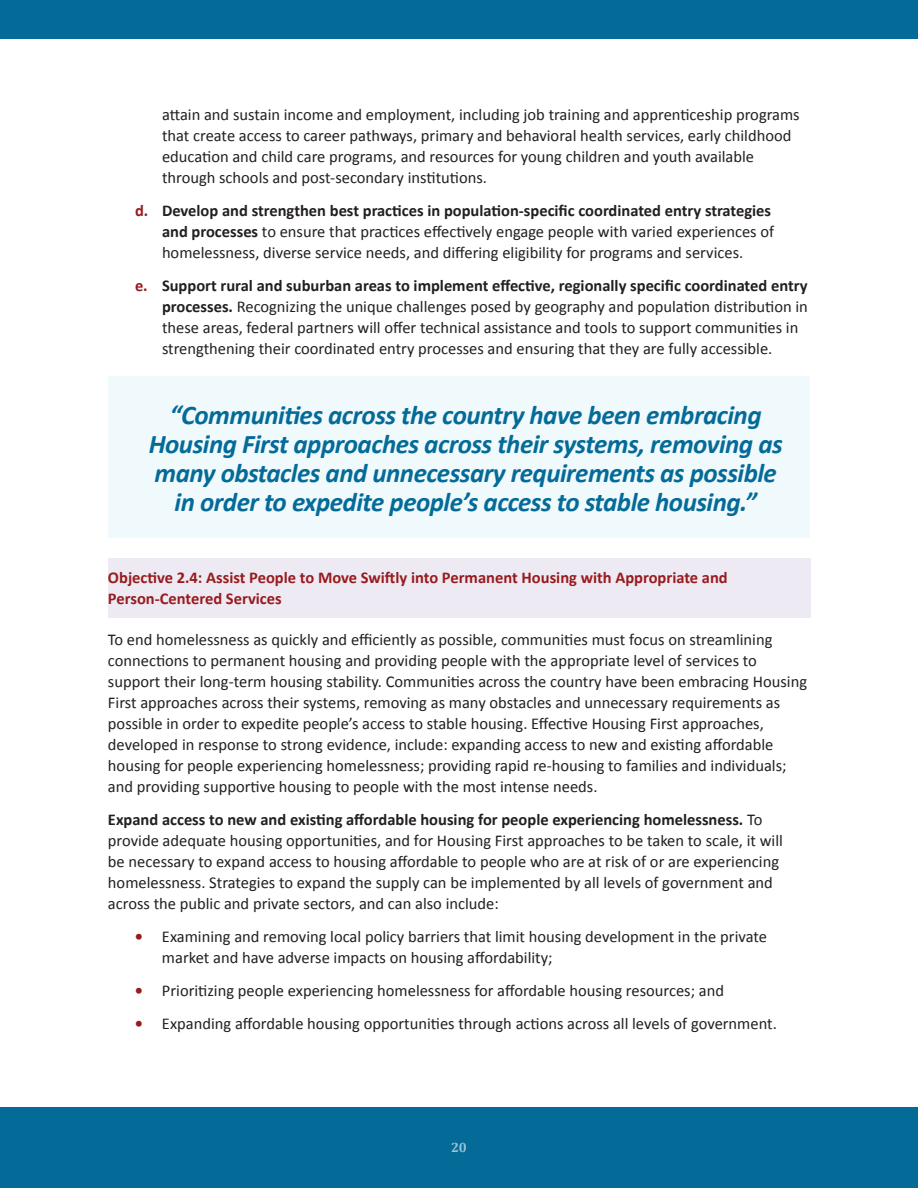
<style>
.page{position:relative;width:918px;height:1188px;background:#fff}
.page>*{position:absolute;margin:0;border:0;box-sizing:border-box;transform-origin:0 0}
.t1{font:italic 700 27px/29.1px "Calibri";letter-spacing:-.02em;color:#046b99;text-align:center}
.t2{font:16.5px/21px "Calibri";color:#231f20}
.t3{font:700 16.5px/21px "Calibri";color:#981b1e}
.t4{font:700 13.5px "Cambria";color:#9bc4d6}
.s1{font-weight:700;color:#981b1e}
.s2{font-weight:700}
</style>
<div class="page">
<div style="left:0;top:0;width:918px;height:39px;background:#046b99"></div>
<div style="left:0;top:1108px;width:918px;height:80px;background:#046b99"></div>
<div style="left:108px;top:558px;width:702px;height:59px;background:#edeaf4"></div>
<div style="left:108px;top:376px;width:702px;height:162px;background:#f0f9fb"></div>
<p class="t2" style="left:162px;top:104px;width:639px">attain and sustain income and employment, including job training and apprenticeship programs that create access to career pathways, primary and behavioral health services, early childhood education and child care programs, and resources for young children and youth available through schools and post-secondary institutions.</p>
<p class="t2" style="left:162px;top:200px;width:614px;text-indent:-27px"><span class="s1">d.</span> <span class="s2">Develop and strengthen best practices in population-specific coordinated entry strategies and processes</span> to ensure that practices effectively engage people with varied experiences of homelessness, diverse service needs, and differing eligibility for programs and services.</p>
<p class="t2" style="left:162px;top:275px;width:647px;text-indent:-27px"><span class="s1">e.</span> <span class="s2">Support rural and suburban areas to implement effective, regionally specific coordinated entry processes.</span> Recognizing the unique challenges posed by geography and population distribution in these areas, federal partners will offer technical assistance and tools to support communities in strengthening their coordinated entry processes and ensuring that they are fully accessible.</p>
<h1 class="t1" style="left:149px;top:400px;width:636px">“Communities across the country have been embracing Housing First approaches across their systems, removing as many obstacles and unnecessary requirements as possible in order to expedite people’s access to stable housing.”</h1>
<p class="t3" style="left:108px;top:567px;width:621px">Objective 2.4: Assist People to Move Swiftly into Permanent Housing with Appropriate and<br>Person-Centered Services</p>
<p class="t2" style="left:108px;top:630px;width:701px">To end homelessness as quickly and efficiently as possible, communities must focus on streamlining connections to permanent housing and providing people with the appropriate level of services to support their long-term housing stability. Communities across the country have been embracing Housing First approaches across their systems, removing as many obstacles and unnecessary requirements as possible in order to expedite people’s access to stable housing. Effective Housing First approaches, developed in response to strong evidence, include: expanding access to new and existing affordable housing for people experiencing homelessness; providing rapid re-housing to families and individuals; and providing supportive housing to people with the most intense needs.</p>
<p class="t2" style="left:108px;top:810px;width:676px"><span class="s2">Expand access to new and existing affordable housing for people experiencing homelessness.</span> To provide adequate housing opportunities, and for Housing First approaches to be taken to scale, it will be necessary to expand access to housing affordable to people who are at risk of or are experiencing homelessness. Strategies to expand the supply can be implemented by all levels of government and across the public and private sectors, and can also include:</p>
<p class="t2" style="left:162px;top:927px;width:607px;text-indent:-27px"><span class="s1">•</span> Examining and removing local policy barriers that limit housing development in the private market and have adverse impacts on housing affordability;</p>
<p class="t2" style="left:135px;top:981px;width:591px"><span class="s1">•</span> Prioritizing people experiencing homelessness for affordable housing resources; and</p>
<p class="t2" style="left:135px;top:1014px;width:643px"><span class="s1">•</span> Expanding affordable housing opportunities through actions across all levels of government.</p>
<p class="t4" style="left:451px;top:1138px;width:17px">20</p>
</div>
